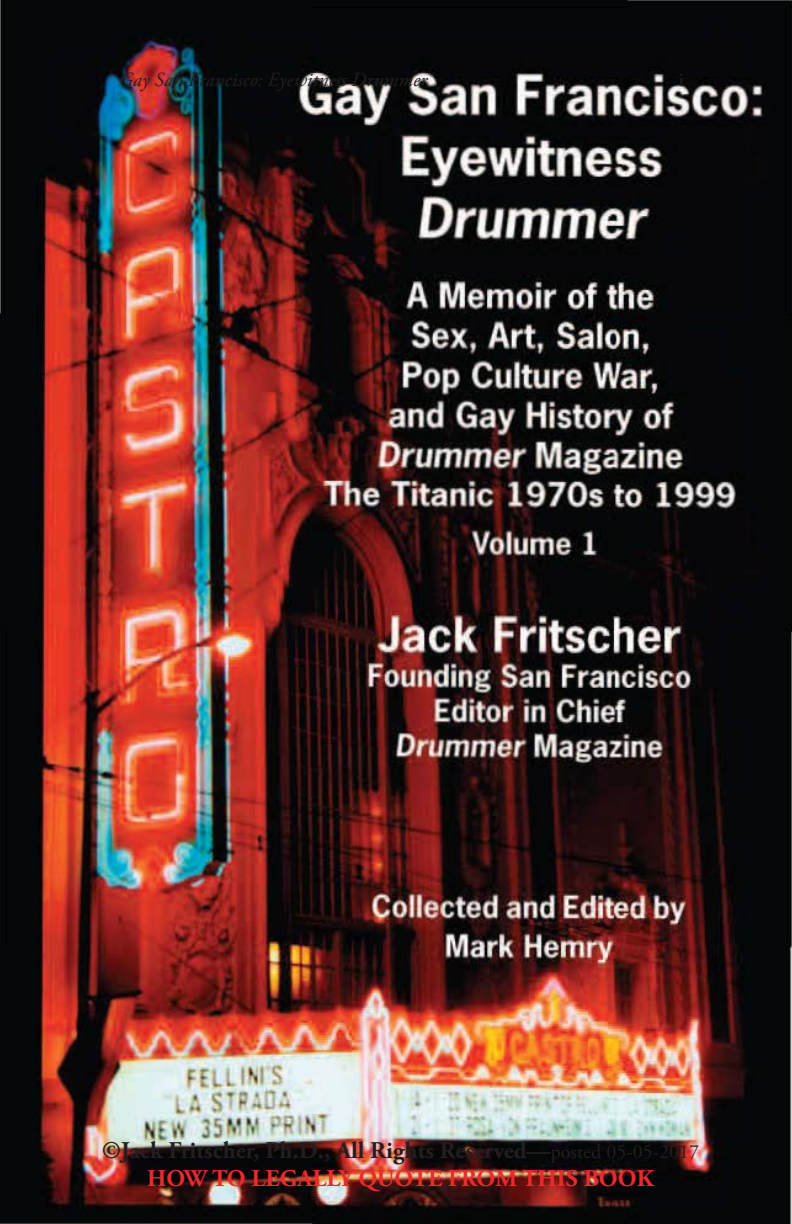
<style>
.page{position:relative;width:792px;height:1224px;background:#fff}
.page>*{position:absolute;margin:0;border:0;box-sizing:border-box;transform-origin:0 0}
.t1{font:700 24px/28.8px "Adobe Garamond Pro";color:#231f20;text-align:center}
.t2{font:italic 20px "Adobe Garamond Pro";letter-spacing:.01em;color:#231f20}
.t3{font:20px "Adobe Garamond Pro";color:#231f20}
.s1{font-weight:400;font-size:20px}
.s2{color:#ee292e}
</style>
<div class="page">
<img style="left:0;top:0;width:792px;height:1224px">
<p class="t2" style="left:119px;top:68px;width:310px">Gay San Francisco: Eyewitness Drummer</p>
<p class="t3" style="left:679px;top:68px;width:7px">i</p>
<p class="t1" style="left:102px;top:1136px;width:599px">©Jack Fritscher, Ph.D., All Rights Reserved—<span class="s1">posted 05-05-2017<br></span><span class="s2">HOW TO LEGALLY QUOTE FROM THIS BOOK</span></p>
</div>
